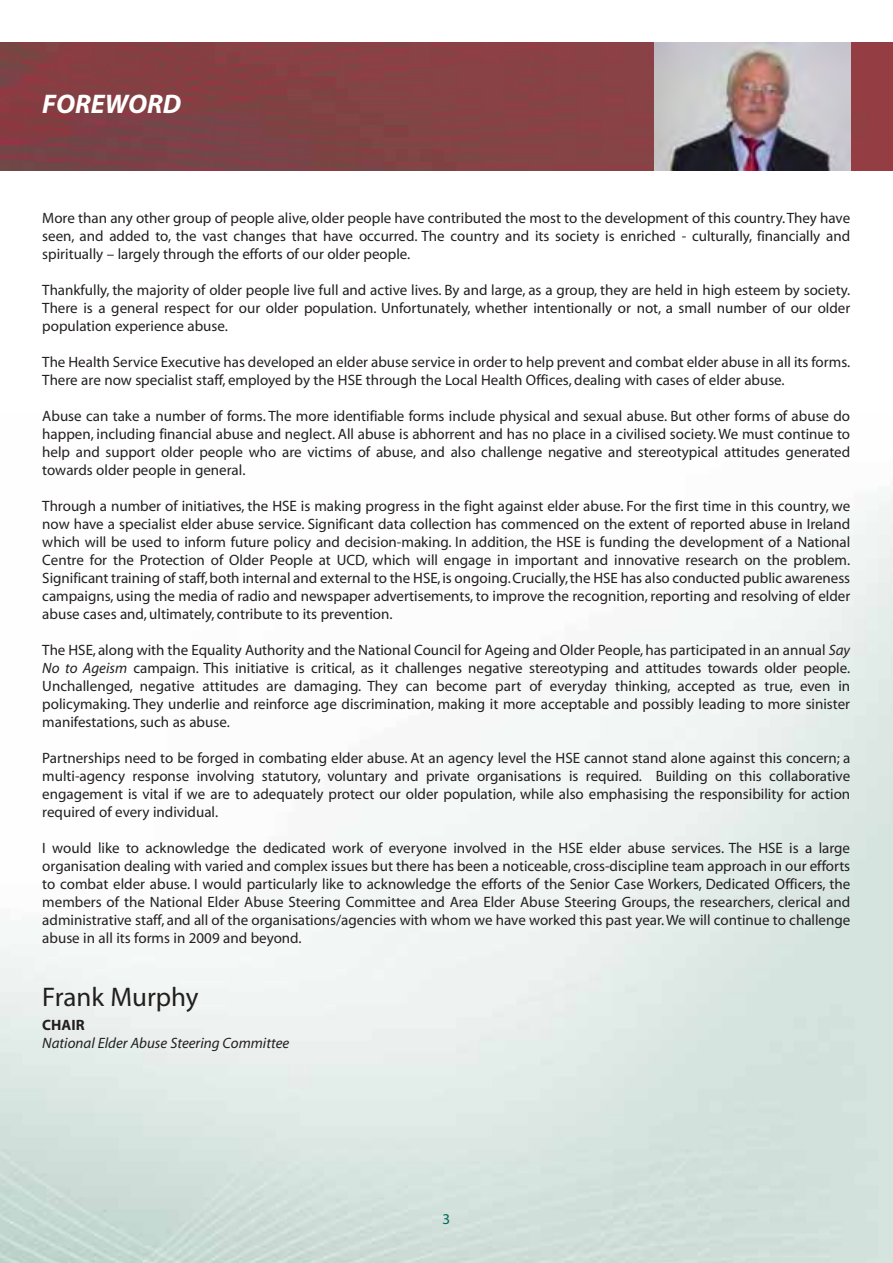
<style>
.page{position:relative;width:893px;height:1263px;background:#fff}
.page>*{position:absolute;margin:0;border:0;box-sizing:border-box;transform-origin:0 0}
.t1{font:27px "Myriad";color:#231f1f}
.t2{font:italic 700 27px "Myriad";color:#fff}
.t3{font:15px/18px "Myriad";color:#231f1f;text-align:justify}
.t4{font:italic 15px "Myriad";color:#231f1f}
.t5{font:700 15px "Myriad";color:#231f1f}
.t6{font:15px "Myriad";color:#006757}
.s1{font-style:italic}
</style>
<div class="page">
<img style="left:0;top:42px;width:893px;height:128px">
<img style="left:655px;top:42px;width:195px;height:128px">
<h1 class="t2" style="left:42px;top:94px;width:141px">FOREWORD</h1>
<p class="t3" style="left:42px;top:210px;width:809px">More than any other group of people alive, older people have contributed the most to the development of this country.They have seen, and added to, the vast changes that have occurred. The country and its society is enriched - culturally, financially and spiritually – largely through the efforts of our older people.</p>
<p class="t3" style="left:42px;top:282px;width:809px">Thankfully, the majority of older people live full and active lives. By and large, as a group, they are held in high esteem by society.<br>There is a general respect for our older population. Unfortunately, whether intentionally or not, a small number of our older population experience abuse.</p>
<p class="t3" style="left:42px;top:354px;width:809px">The Health Service Executive has developed an elder abuse service in order to help prevent and combat elder abuse in all its forms.<br>There are now specialist staff, employed by the HSE through the Local Health Offices, dealing with cases of elder abuse.</p>
<p class="t3" style="left:42px;top:408px;width:809px">Abuse can take a number of forms. The more identifiable forms include physical and sexual abuse. But other forms of abuse do happen, including financial abuse and neglect. All abuse is abhorrent and has no place in a civilised society. We must continue to help and support older people who are victims of abuse, and also challenge negative and stereotypical attitudes generated towards older people in general.</p>
<p class="t3" style="left:42px;top:498px;width:809px">Through a number of initiatives, the HSE is making progress in the fight against elder abuse. For the first time in this country, we now have a specialist elder abuse service. Significant data collection has commenced on the extent of reported abuse in Ireland which will be used to inform future policy and decision-making. In addition, the HSE is funding the development of a National Centre for the Protection of Older People at UCD, which will engage in important and innovative research on the problem.<br>Significant training of staff, both internal and external to the HSE, is ongoing.Crucially, the HSE has also conducted public awareness campaigns, using the media of radio and newspaper advertisements, to improve the recognition, reporting and resolving of elder abuse cases and, ultimately, contribute to its prevention.</p>
<p class="t3" style="left:42px;top:642px;width:809px">The HSE, along with the Equality Authority and the National Council for Ageing and Older People, has participated in an annual <span class="s1">Say No to Ageism</span> campaign. This initiative is critical, as it challenges negative stereotyping and attitudes towards older people.<br>Unchallenged, negative attitudes are damaging. They can become part of everyday thinking, accepted as true, even in policymaking. They underlie and reinforce age discrimination, making it more acceptable and possibly leading to more sinister manifestations, such as abuse.</p>
<p class="t3" style="left:42px;top:750px;width:809px">Partnerships need to be forged in combating elder abuse. At an agency level the HSE cannot stand alone against this concern; a multi-agency response involving statutory, voluntary and private organisations is required. Building on this collaborative engagement is vital if we are to adequately protect our older population, while also emphasising the responsibility for action required of every individual.</p>
<p class="t3" style="left:42px;top:840px;width:809px">I would like to acknowledge the dedicated work of everyone involved in the HSE elder abuse services. The HSE is a large organisation dealing with varied and complex issues but there has been a noticeable, cross-discipline team approach in our efforts to combat elder abuse. I would particularly like to acknowledge the efforts of the Senior Case Workers, Dedicated Officers, the members of the National Elder Abuse Steering Committee and Area Elder Abuse Steering Groups, the researchers, clerical and administrative staff, and all of the organisations/agencies with whom we have worked this past year.We will continue to challenge abuse in all its forms in 2009 and beyond.</p>
<h1 class="t1" style="left:42px;top:987px;width:158px">Frank Murphy</h1>
<p class="t5" style="left:42px;top:1019px;width:44px">CHAIR</p>
<p class="t4" style="left:42px;top:1037px;width:248px">National Elder Abuse Steering Committee</p>
<p class="t6" style="left:442px;top:1214px;width:9px">3</p>
</div>
